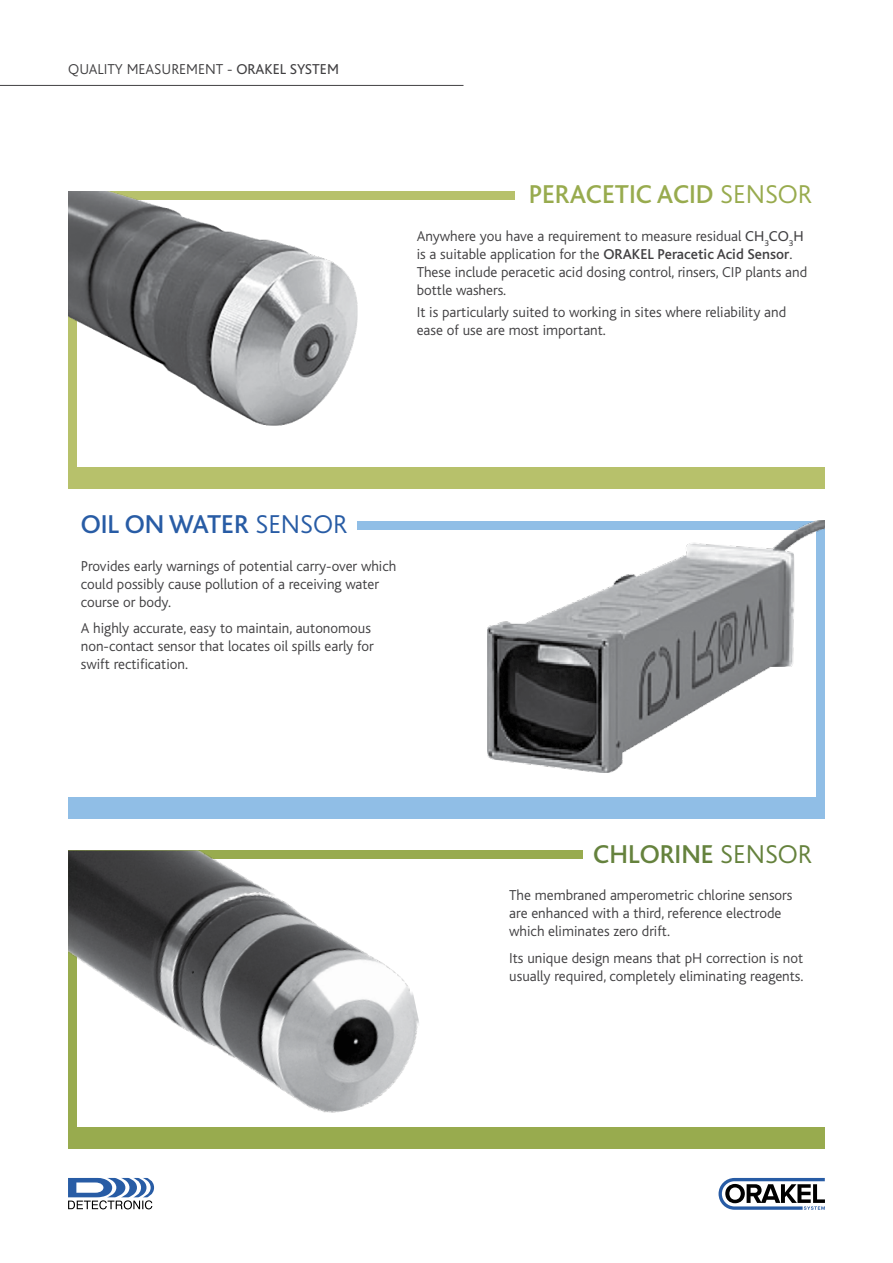
<style>
.page{position:relative;width:893px;height:1263px;background:#fff}
.page>*{position:absolute;margin:0;border:0;box-sizing:border-box;transform-origin:0 0}
.t1{font:500 27px "Bliss";color:#98ab4e}
.t2{font:500 27px "Bliss";color:#285ca5}
.t3{font:500 27px "Bliss";color:#65823d}
.t4{font:300 15px/18px "Bliss";color:#414042}
.s1{font-weight:400}
.s2{font-weight:300}
.s3{font-weight:500}
</style>
<div class="page">
<svg style="left:68px;top:1178px;width:86px;height:31px"></svg>
<svg style="left:718px;top:1178px;width:107px;height:32px"></svg>
<hr style="left:0;top:85px;width:463px;height:1px;background:#414042">
<div style="left:68px;top:797px;width:757px;height:22px;background:#90bee6"></div>
<div style="left:357px;top:521px;width:468px;height:8px;background:#90bee6"></div>
<div style="left:816px;top:521px;width:9px;height:298px;background:#90bee6"></div>
<div style="left:68px;top:468px;width:757px;height:21px;background:#b7c16b"></div>
<div style="left:68px;top:1127px;width:757px;height:21px;background:#98ab4e"></div>
<div style="left:68px;top:191px;width:446px;height:9px;background:#b7c16b"></div>
<div style="left:68px;top:850px;width:515px;height:9px;background:#98ab4e"></div>
<div style="left:68px;top:191px;width:9px;height:298px;background:#b7c16b"></div>
<div style="left:68px;top:850px;width:9px;height:298px;background:#98ab4e"></div>
<img style="left:487px;top:521px;width:338px;height:251px">
<img style="left:68px;top:850px;width:351px;height:263px">
<img style="left:68px;top:191px;width:289px;height:234px">
<p class="t4" style="left:68px;top:61px;width:272px">QUALITY MEASUREMENT - <span class="s1">ORAKEL SYSTEM</span></p>
<h1 class="t1" style="left:529px;top:184px;width:285px">PERACETIC ACID <span class="s2">SENSOR</span></h1>
<p class="t4" style="left:417px;top:228px;width:392px">Anywhere you have a requirement to measure residual <span class="s1">CH</span><sub>3</sub><span class="s1">CO</span><sub>3</sub><span class="s1">H </span>is a suitable application for the <span class="s3">ORAKEL Peracetic Acid Sensor</span>.<br>These include peracetic acid dosing control, rinsers, CIP plants and bottle washers.</p>
<p class="t4" style="left:417px;top:304px;width:371px">It is particularly suited to working in sites where reliability and ease of use are most important.</p>
<h1 class="t2" style="left:81px;top:514px;width:268px">OIL ON WATER <span class="s2">SENSOR</span></h1>
<p class="t4" style="left:81px;top:558px;width:317px">Provides early warnings of potential carry-over which could possibly cause pollution of a receiving water course or body.</p>
<p class="t4" style="left:81px;top:620px;width:295px">A highly accurate, easy to maintain, autonomous non-contact sensor that locates oil spills early for swift rectification.</p>
<h1 class="t3" style="left:593px;top:843px;width:220px">CHLORINE <span class="s2">SENSOR</span></h1>
<p class="t4" style="left:509px;top:887px;width:285px">The membraned amperometric chlorine sensors are enhanced with a third, reference electrode which eliminates zero drift.</p>
<p class="t4" style="left:509px;top:950px;width:296px">Its unique design means that pH correction is not usually required, completely eliminating reagents.</p>
</div>
